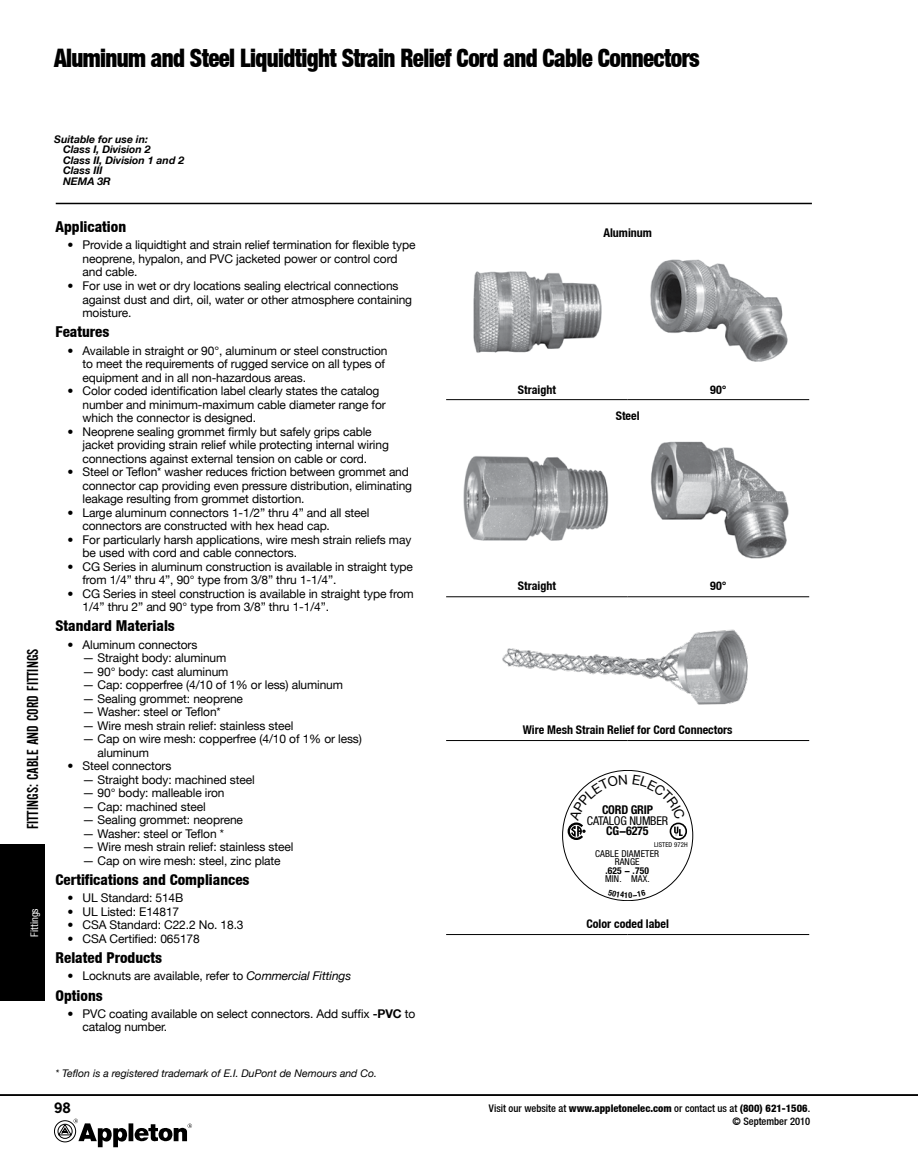
<style>
.page{position:relative;width:918px;height:1175px;background:#fff}
.page>*{position:absolute;margin:0;border:0;box-sizing:border-box;transform-origin:0 0}
.t1{font:900 condensed 25.5px "Helvetica Neue LT";letter-spacing:-.025em;color:#000;scale:.9 1}
.t2{font:16.5px "Alternate Gothic EF No Two";color:#000}
.t3{font:800 condensed 15px "Helvetica Neue LT";color:#000}
.t4{font:700 13.5px "News Gothic Std";color:#000}
.t5{font:700 condensed 12.15px "Helvetica Neue LT";letter-spacing:-.02em;color:#000}
.t6{font:condensed 12.15px "Helvetica Neue LT";letter-spacing:-.02em;color:#000}
.t7{font:12px/13.5px "Helvetica Neue LT";letter-spacing:-.01em;color:#000}
.t8{font:700 condensed 12px "Helvetica Neue LT";color:#000}
.t9{font:500 condensed 10.5px/12.6px "Helvetica Neue LT";color:#000;text-align:right}
.t10{font:italic 700 10.5px/10.5px "Helvetica Neue LT";color:#000}
.t11{font:italic 10.5px "Helvetica Neue LT";color:#000}
.t12{font:condensed 10.5px "Helvetica Neue LT";color:#fff}
.t13{font:condensed 9.45px/8.4px "Helvetica Neue LT";letter-spacing:.015em;color:#000;text-align:center}
.t14{font:700 condensed 9.45px "Helvetica Neue LT";letter-spacing:.015em;color:#000}
.t15{font:condensed 6.75px "Helvetica Neue LT";letter-spacing:.015em;color:#000}
.s1{font-style:italic}
.s2{font-weight:700}
.s3{font-weight:800}
</style>
<div class="page">
<hr style="left:446px;top:399px;width:182px;height:1px;background:#000">
<hr style="left:628px;top:399px;width:181px;height:1px;background:#000">
<hr style="left:446px;top:596px;width:182px;height:1px;background:#000">
<hr style="left:628px;top:596px;width:181px;height:1px;background:#000">
<hr style="left:446px;top:740px;width:182px;height:1px;background:#000">
<hr style="left:628px;top:740px;width:181px;height:1px;background:#000">
<hr style="left:446px;top:934px;width:182px;height:1px;background:#000">
<hr style="left:628px;top:934px;width:181px;height:1px;background:#000">
<img style="left:473px;top:271px;width:129px;height:82px">
<img style="left:650px;top:259px;width:138px;height:103px">
<img style="left:463px;top:456px;width:146px;height:85px">
<img style="left:650px;top:441px;width:139px;height:118px">
<img style="left:502px;top:629px;width:246px;height:76px">
<hr style="left:56px;top:203px;width:756px;height:1px;background:#000">
<div style="left:0;top:844px;width:45px;height:156px;background:#000"></div>
<hr style="left:129px;top:1123px;width:4px;height:18px;background:#000">
<svg style="left:135px;top:1123px;width:57px;height:19px"></svg>
<svg style="left:54px;top:1118px;width:73px;height:29px"></svg>
<hr style="left:0;top:1094px;width:918px;height:1px;background:#000">
<svg style="left:567px;top:774px;width:120px;height:66px"></svg>
<h1 class="t1" style="left:54px;top:42px;width:719px">Aluminum and Steel Liquidtight Strain Relief Cord and Cable Connectors</h1>
<p class="t10" style="left:63px;top:133px;width:123px;text-indent:-9px">Suitable for use in:<br>Class I, Division 2<br>Class II, Division 1 and 2<br>Class III<br>NEMA 3R</p>
<h2 class="t2" style="left:24px;top:829px;width:182px;rotate:-90deg">Fittings: Cable and Cord Fittings</h2>
<p class="t12" style="left:28px;top:936px;width:30px;rotate:-90deg">Fittings</p>
<p class="t3" style="left:56px;top:217px;width:72px">Application</p>
<p class="t7" style="left:82px;top:238px;width:334px;text-indent:-15px">• Provide a liquidtight and strain relief termination for flexible type neoprene, hypalon, and PVC jacketed power or control cord and cable.</p>
<p class="t7" style="left:82px;top:279px;width:331px;text-indent:-15px">• For use in wet or dry locations sealing electrical connections against dust and dirt, oil, water or other atmosphere containing moisture.</p>
<p class="t3" style="left:56px;top:322px;width:55px">Features</p>
<p class="t7" style="left:82px;top:343px;width:306px;text-indent:-15px">• Available in straight or 90°, aluminum or steel construction to meet the requirements of rugged service on all types of equipment and in all non-hazardous areas.</p>
<p class="t7" style="left:82px;top:384px;width:305px;text-indent:-15px">• Color coded identification label clearly states the catalog number and minimum-maximum cable diameter range for which the connector is designed.</p>
<p class="t7" style="left:82px;top:424px;width:308px;text-indent:-15px">• Neoprene sealing grommet firmly but safely grips cable jacket providing strain relief while protecting internal wiring connections against external tension on cable or cord.</p>
<p class="t7" style="left:82px;top:465px;width:331px;text-indent:-15px">• Steel or Teflon* washer reduces friction between grommet and connector cap providing even pressure distribution, eliminating leakage resulting from grommet distortion.</p>
<p class="t7" style="left:82px;top:505px;width:288px;text-indent:-15px">• Large aluminum connectors 1-1/2” thru 4” and all steel connectors are constructed with hex head cap.</p>
<p class="t7" style="left:82px;top:532px;width:330px;text-indent:-15px">• For particularly harsh applications, wire mesh strain reliefs may be used with cord and cable connectors.</p>
<p class="t7" style="left:82px;top:559px;width:332px;text-indent:-15px">• CG Series in aluminum construction is available in straight type from 1/4” thru 4”, 90° type from 3/8” thru 1-1/4”.</p>
<p class="t7" style="left:82px;top:586px;width:333px;text-indent:-15px">• CG Series in steel construction is available in straight type from<br>1/4” thru 2” and 90° type from 3/8” thru 1-1/4”.</p>
<p class="t3" style="left:56px;top:616px;width:121px">Standard Materials</p>
<p class="t7" style="left:68px;top:637px;width:131px">• Aluminum connectors</p>
<p class="t7" style="left:82px;top:651px;width:145px">— Straight body: aluminum</p>
<p class="t7" style="left:82px;top:664px;width:147px">— 90° body: cast aluminum</p>
<p class="t7" style="left:82px;top:678px;width:262px">— Cap: copperfree (4/10 of 1% or less) aluminum</p>
<p class="t7" style="left:82px;top:691px;width:162px">— Sealing grommet: neoprene</p>
<p class="t7" style="left:82px;top:705px;width:140px">— Washer: steel or Teflon*</p>
<p class="t7" style="left:82px;top:718px;width:212px">— Wire mesh strain relief: stainless steel</p>
<p class="t7" style="left:98px;top:732px;width:266px;text-indent:-15px">— Cap on wire mesh: copperfree (4/10 of 1% or less) aluminum</p>
<p class="t7" style="left:68px;top:759px;width:105px">• Steel connectors</p>
<p class="t7" style="left:82px;top:772px;width:174px">— Straight body: machined steel</p>
<p class="t7" style="left:82px;top:786px;width:144px">— 90° body: malleable iron</p>
<p class="t7" style="left:82px;top:799px;width:125px">— Cap: machined steel</p>
<p class="t7" style="left:82px;top:813px;width:162px">— Sealing grommet: neoprene</p>
<p class="t7" style="left:82px;top:826px;width:143px">— Washer: steel or Teflon *</p>
<p class="t7" style="left:82px;top:840px;width:212px">— Wire mesh strain relief: stainless steel</p>
<p class="t7" style="left:82px;top:853px;width:200px">— Cap on wire mesh: steel, zinc plate</p>
<p class="t3" style="left:56px;top:870px;width:195px">Certifications and Compliances</p>
<p class="t7" style="left:68px;top:891px;width:117px">• UL Standard: 514B</p>
<p class="t7" style="left:68px;top:904px;width:113px">• UL Listed: E14817</p>
<p class="t7" style="left:68px;top:918px;width:178px">• CSA Standard: C22.2 No. 18.3</p>
<p class="t7" style="left:68px;top:931px;width:134px">• CSA Certified: 065178</p>
<p class="t3" style="left:56px;top:948px;width:108px">Related Products</p>
<p class="t7" style="left:68px;top:969px;width:285px">• Locknuts are available, refer to <span class="s1">Commercial Fittings</span></p>
<p class="t3" style="left:56px;top:985px;width:49px">Options</p>
<p class="t7" style="left:82px;top:1006px;width:334px;text-indent:-15px">• PVC coating available on select connectors. Add suffix <span class="s2">-PVC</span> to catalog number.</p>
<p class="t11" style="left:56px;top:1066px;width:323px">* Teflon is a registered trademark of E.I. DuPont de Nemours and Co.</p>
<p class="t4" style="left:54px;top:1099px;width:18px">98</p>
<p class="t8" style="left:603px;top:225px;width:50px">Aluminum</p>
<p class="t8" style="left:518px;top:382px;width:39px">Straight</p>
<p class="t8" style="left:710px;top:382px;width:18px">90°</p>
<p class="t8" style="left:616px;top:408px;width:25px">Steel</p>
<p class="t8" style="left:518px;top:578px;width:39px">Straight</p>
<p class="t8" style="left:710px;top:578px;width:18px">90°</p>
<p class="t8" style="left:523px;top:722px;width:211px">Wire Mesh Strain Relief for Cord Connectors</p>
<p class="t5" style="left:602px;top:802px;width:52px">CORD GRIP</p>
<p class="t6" style="left:587px;top:813px;width:83px">CATALOG NUMBER</p>
<p class="t5" style="left:606px;top:823px;width:44px">CG-6275</p>
<p class="t13" style="left:595px;top:849px;width:65px">CABLE DIAMETER<br>RANGE</p>
<p class="t14" style="left:605px;top:864px;width:45px">.625 - .750</p>
<p class="t13" style="left:605px;top:874px;width:46px">MIN. MAX.</p>
<p class="t15" style="left:654px;top:841px;width:35px">LISTED 972H</p>
<p class="t8" style="left:586px;top:916px;width:84px">Color coded label</p>
<p class="t9" style="left:489px;top:1102px;width:323px">Visit our website at <span class="s3">www.appletonelec.com</span> or contact us at <span class="s3">(800) 621-1506</span>. © September 2010</p>
</div>
